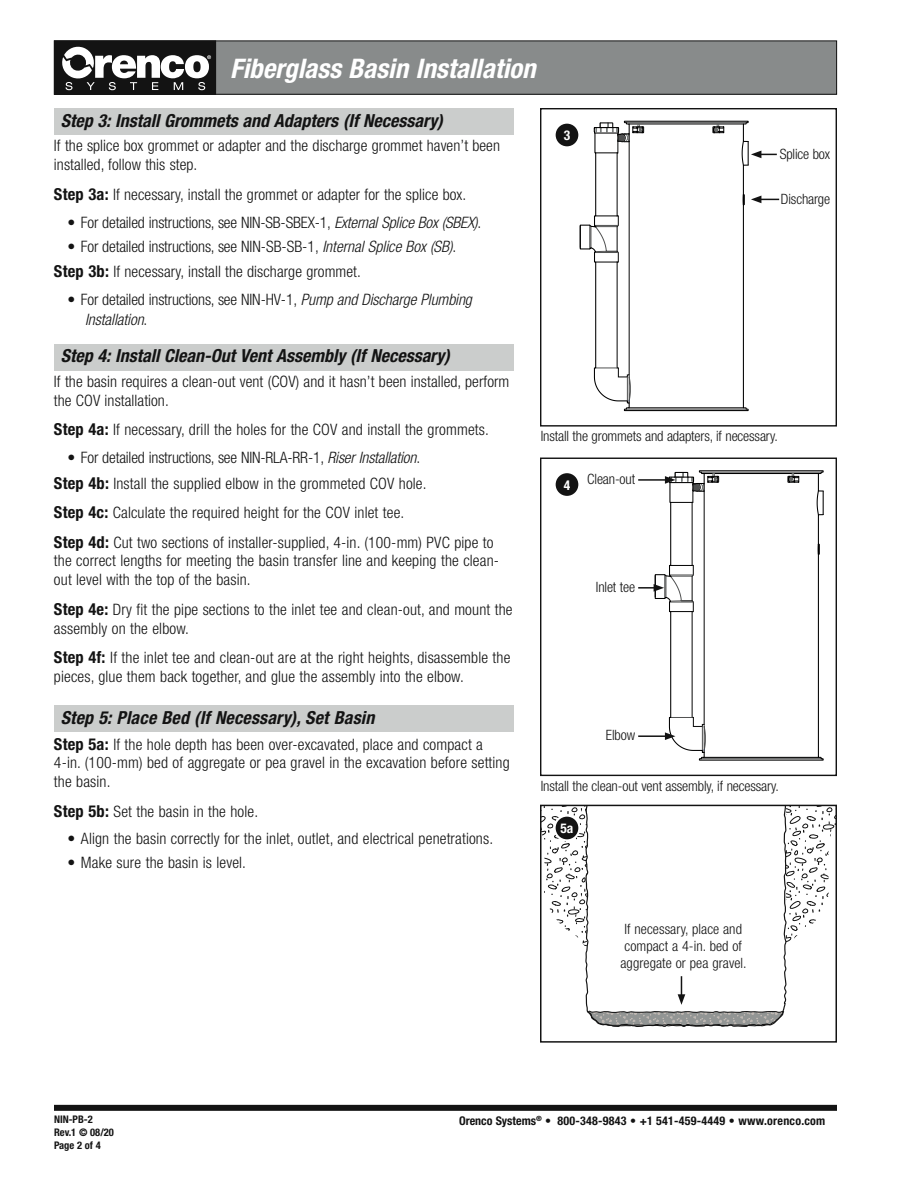
<style>
.page{position:relative;width:918px;height:1188px;background:#fff}
.page>*{position:absolute;margin:0;border:0;box-sizing:border-box;transform-origin:0 0}
.t1{font:italic 700 condensed 27px "Helvetica Neue";color:#fff}
.Steps_Head{font:italic 700 condensed 18px "Helvetica Neue";color:#131313}
.Steps_Text{font:300 condensed 15.75px/18.9px "Helvetica Neue";letter-spacing:.01em;color:#131313}
.Steps_Text-2{font:300 condensed 15.75px/19.5px "Helvetica Neue";letter-spacing:-.01em;color:#131313}
.Steps_Captions{font:300 condensed 14.25px/17.1px "Helvetica Neue";letter-spacing:-.01em;color:#131313}
.t2{font:700 condensed 13.5px "Helvetica Neue";color:#fff}
.t3{font:700 condensed 12px "Helvetica Neue";letter-spacing:.02em;color:#131313}
.t4{font:700 condensed 10.5px/12.6px "Helvetica Neue";color:#131313}
.s1{font-weight:700;font-size:16.5px}
.s2{font-style:italic}
</style>
<div class="page">
<div style="left:54px;top:1105px;width:783px;height:6px;background:#131313"></div>
<div style="left:54px;top:41px;width:783px;height:53px;background:#888b8b"></div>
<div style="left:54px;top:40px;width:783px;height:55px;border:1px solid #131313"></div>
<div style="left:54px;top:41px;width:162px;height:53px;background:#131313"></div>
<svg style="left:62px;top:47px;width:149px;height:43px"></svg>
<div style="left:54px;top:40px;width:162px;height:55px;border:1px solid #131313"></div>
<svg style="left:675px;top:470px;width:149px;height:291px"></svg>
<div style="left:540px;top:458px;width:297px;height:318px;border:1px solid #131313"></div>
<svg style="left:543px;top:808px;width:291px;height:219px"></svg>
<div style="left:540px;top:805px;width:297px;height:238px;border:2px solid #131313"></div>
<svg style="left:580px;top:121px;width:169px;height:290px"></svg>
<div style="left:540px;top:108px;width:297px;height:319px;border:1px solid #131313"></div>
<div style="left:54px;top:108px;width:459px;height:27px;background:#cbcdcc"></div>
<div style="left:54px;top:344px;width:459px;height:27px;background:#cbcdcc"></div>
<div style="left:54px;top:705px;width:459px;height:27px;background:#cbcdcc"></div>
<svg style="left:554px;top:122px;width:26px;height:26px"></svg>
<div style="left:556px;top:124px;width:22px;height:22px;background:#131313;border-radius:50%"></div>
<div style="left:619px;top:922px;width:128px;height:50px;background:#fff"></div>
<svg style="left:588px;top:976px;width:196px;height:50px"></svg>
<svg style="left:554px;top:814px;width:26px;height:28px"></svg>
<div style="left:556px;top:817px;width:22px;height:22px;background:#131313;border-radius:50%"></div>
<svg style="left:554px;top:471px;width:26px;height:27px"></svg>
<div style="left:556px;top:473px;width:22px;height:23px;background:#131313;border-radius:50%"></div>
<svg style="left:638px;top:472px;width:81px;height:284px"></svg>
<svg style="left:741px;top:140px;width:38px;height:66px"></svg>
<h1 class="t1" style="left:230px;top:52px;width:307px">Fiberglass Basin Installation</h1>
<p class="Steps_Head" style="left:61px;top:110px;width:383px">Step 3: Install Grommets and Adapters (If Necessary)</p>
<p class="Steps_Text" style="left:54px;top:136px;width:448px">If the splice box grommet or adapter and the discharge grommet haven’t been installed, follow this step.</p>
<p class="Steps_Text" style="left:54px;top:185px;width:414px"><span class="s1">Step 3a:</span> If necessary, install the grommet or adapter for the splice box.</p>
<p class="Steps_Text-2" style="left:67px;top:213px;width:415px">• For detailed instructions, see NIN-SB-SBEX-1, <span class="s2">External Splice Box (SBEX)</span>.</p>
<p class="Steps_Text-2" style="left:67px;top:236px;width:390px">• For detailed instructions, see NIN-SB-SB-1, <span class="s2">Internal Splice Box (SB)</span>.</p>
<p class="Steps_Text" style="left:54px;top:262px;width:308px"><span class="s1">Step 3b:</span> If necessary, install the discharge grommet.</p>
<p class="Steps_Text-2" style="left:85px;top:290px;width:388px;text-indent:-18px">• For detailed instructions, see NIN-HV-1, <span class="s2">Pump and Discharge Plumbing<br>Installation</span>.</p>
<p class="Steps_Head" style="left:61px;top:345px;width:391px">Step 4: Install Clean-Out Vent Assembly (If Necessary)</p>
<p class="Steps_Text" style="left:54px;top:372px;width:457px">If the basin requires a clean-out vent (COV) and it hasn’t been installed, perform the COV installation.</p>
<p class="Steps_Text" style="left:54px;top:420px;width:436px"><span class="s1">Step 4a:</span> If necessary, drill the holes for the COV and install the grommets.</p>
<p class="Steps_Text-2" style="left:67px;top:448px;width:354px">• For detailed instructions, see NIN-RLA-RR-1, <span class="s2">Riser Installation</span>.</p>
<p class="Steps_Text" style="left:54px;top:473px;width:374px"><span class="s1">Step 4b:</span> Install the supplied elbow in the grommeted COV hole.</p>
<p class="Steps_Text" style="left:54px;top:503px;width:352px"><span class="s1">Step 4c:</span> Calculate the required height for the COV inlet tee.</p>
<p class="Steps_Text" style="left:54px;top:532px;width:447px"><span class="s1">Step 4d:</span> Cut two sections of installer-supplied, 4-in. (100-mm) PVC pipe to the correct lengths for meeting the basin transfer line and keeping the clean&shy;out level with the top of the basin.</p>
<p class="Steps_Text" style="left:54px;top:600px;width:460px"><span class="s1">Step 4e:</span> Dry fit the pipe sections to the inlet tee and clean-out, and mount the assembly on the elbow.</p>
<p class="Steps_Text" style="left:54px;top:648px;width:458px"><span class="s1">Step 4f:</span> If the inlet tee and clean-out are at the right heights, disassemble the pieces, glue them back together, and glue the assembly into the elbow.</p>
<p class="Steps_Head" style="left:61px;top:707px;width:315px">Step 5: Place Bed (If Necessary), Set Basin</p>
<p class="Steps_Text" style="left:54px;top:734px;width:457px"><span class="s1">Step 5a:</span> If the hole depth has been over-excavated, place and compact a<br>4-in. (100-mm) bed of aggregate or pea gravel in the excavation before setting the basin.</p>
<p class="Steps_Text" style="left:54px;top:802px;width:206px"><span class="s1">Step 5b:</span> Set the basin in the hole.</p>
<p class="Steps_Text" style="left:67px;top:829px;width:427px">• Align the basin correctly for the inlet, outlet, and electrical penetrations.</p>
<p class="Steps_Text" style="left:67px;top:853px;width:180px">• Make sure the basin is level.</p>
<p class="t2" style="left:564px;top:127px;width:8px">3</p>
<p class="Steps_Captions" style="left:780px;top:145px;width:52px">Splice box</p>
<p class="Steps_Captions" style="left:781px;top:190px;width:51px">Discharge</p>
<p class="Steps_Captions" style="left:541px;top:428px;width:239px">Install the grommets and adapters, if necessary.</p>
<p class="Steps_Captions" style="left:587px;top:470px;width:49px">Clean-out</p>
<p class="t2" style="left:564px;top:477px;width:8px">4</p>
<p class="Steps_Captions" style="left:596px;top:578px;width:41px">Inlet tee</p>
<p class="Steps_Captions" style="left:606px;top:727px;width:31px">Elbow</p>
<p class="Steps_Captions" style="left:541px;top:777px;width:240px">Install the clean-out vent assembly, if necessary.</p>
<p class="t2" style="left:561px;top:820px;width:14px">5a</p>
<p class="t4" style="left:54px;top:1113px;width:61px">NIN-PB-2<br>Rev.1 © 08/20<br>Page 2 of 4</p>
<p class="Steps_Captions" style="left:620px;top:920px;width:128px">If necessary, place and compact a 4-in. bed of aggregate or pea gravel.</p>
<p class="t3" style="left:459px;top:1113px;width:368px">Orenco Systems<sup>®</sup> • 800-348-9843 • +1 541-459-4449 • www.orenco.com</p>
</div>
